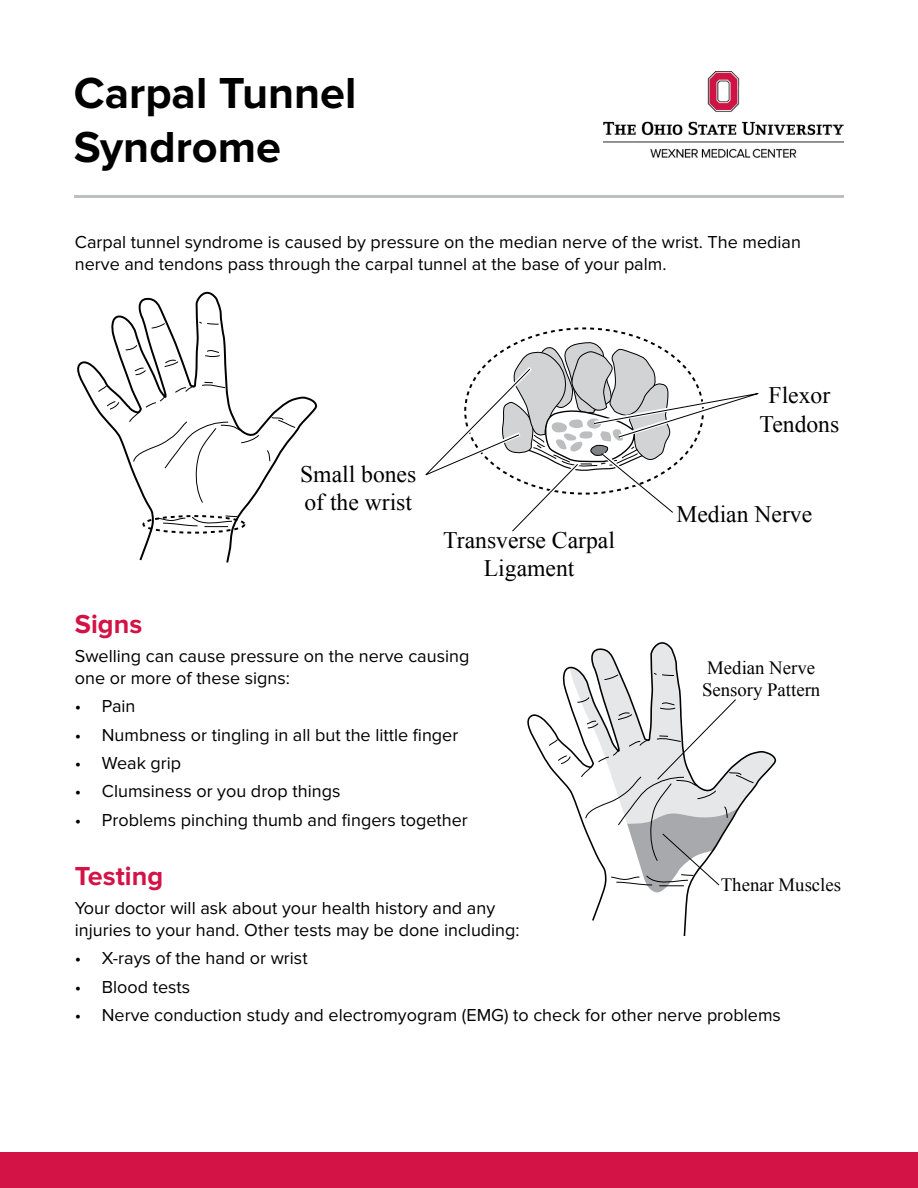
<style>
.page{position:relative;width:918px;height:1188px;background:#fff}
.page>*{position:absolute;margin:0;border:0;box-sizing:border-box;transform-origin:0 0}
.t1{font:700 45px/54px "Proxima Nova";color:#000}
.t2{font:700 27px "Proxima Nova";color:#d31245}
.t3{font:23.7px/28.3px "Times New Roman";color:#000;text-align:center}
.t4{font:18.75px/22.5px "Times New Roman";color:#000}
.t5{font:18px/21.6px "Proxima Nova";color:#000}
</style>
<div class="page">
<div style="left:0;top:1152px;width:918px;height:36px;background:#d31245"></div>
<img style="left:604px;top:71px;width:239px;height:87px">
<svg style="left:527px;top:642px;width:250px;height:294px"></svg>
<svg style="left:549px;top:739px;width:9px;height:7px"></svg>
<svg style="left:558px;top:755px;width:13px;height:9px"></svg>
<svg style="left:604px;top:674px;width:15px;height:6px"></svg>
<svg style="left:653px;top:672px;width:21px;height:4px"></svg>
<svg style="left:577px;top:697px;width:177px;height:196px"></svg>
<svg style="left:77px;top:291px;width:241px;height:272px"></svg>
<svg style="left:271px;top:417px;width:25px;height:11px"></svg>
<svg style="left:266px;top:450px;width:5px;height:12px"></svg>
<svg style="left:129px;top:382px;width:131px;height:121px"></svg>
<svg style="left:98px;top:385px;width:9px;height:7px"></svg>
<svg style="left:106px;top:401px;width:14px;height:9px"></svg>
<svg style="left:134px;top:368px;width:12px;height:7px"></svg>
<svg style="left:125px;top:344px;width:13px;height:6px"></svg>
<svg style="left:151px;top:323px;width:14px;height:6px"></svg>
<svg style="left:164px;top:359px;width:15px;height:8px"></svg>
<svg style="left:199px;top:321px;width:20px;height:4px"></svg>
<svg style="left:205px;top:349px;width:15px;height:8px"></svg>
<svg style="left:157px;top:515px;width:81px;height:12px"></svg>
<svg style="left:425px;top:342px;width:334px;height:190px"></svg>
<hr style="left:74px;top:195px;width:770px;height:3px;background:#bcbec0">
<h1 class="t1" style="left:74px;top:67px;width:284px">Carpal Tunnel<br>Syndrome</h1>
<p class="t5" style="left:75px;top:232px;width:728px">Carpal tunnel syndrome is caused by pressure on the median nerve of the wrist. The median nerve and tendons pass through the carpal tunnel at the base of your palm.</p>
<h3 class="t3" style="left:300px;top:460px;width:118px;text-align:left">Small bones of the wrist</h3>
<h3 class="t3" style="left:443px;top:526px;width:173px">Transverse Carpal<br>Ligament</h3>
<h2 class="t2" style="left:75px;top:609px;width:69px">Signs</h2>
<p class="t5" style="left:75px;top:646px;width:396px">Swelling can cause pressure on the nerve causing one or more of these signs:</p>
<p class="t5" style="left:75px;top:696px;width:62px">• Pain</p>
<p class="t5" style="left:75px;top:724px;width:385px">• Numbness or tingling in all but the little finger</p>
<p class="t5" style="left:75px;top:752px;width:108px">• Weak grip</p>
<p class="t5" style="left:75px;top:781px;width:267px">• Clumsiness or you drop things</p>
<p class="t5" style="left:75px;top:809px;width:394px">• Problems pinching thumb and fingers together</p>
<h3 class="t3" style="left:760px;top:381px;width:81px">Flexor<br>Tendons</h3>
<h3 class="t3" style="left:676px;top:499px;width:137px">Median Nerve</h3>
<p class="t4" style="left:702px;top:656px;width:120px">Median Nerve<br>Sensory Pattern</p>
<h2 class="t2" style="left:75px;top:860px;width:90px">Testing</h2>
<p class="t5" style="left:75px;top:898px;width:446px">Your doctor will ask about your health history and any injuries to your hand. Other tests may be done including:</p>
<p class="t5" style="left:75px;top:948px;width:234px">• X-rays of the hand or wrist</p>
<p class="t5" style="left:75px;top:976px;width:117px">• Blood tests</p>
<p class="t5" style="left:75px;top:1004px;width:708px">• Nerve conduction study and electromyogram (EMG) to check for other nerve problems</p>
<p class="t4" style="left:721px;top:873px;width:122px">Thenar Muscles</p>
</div>
